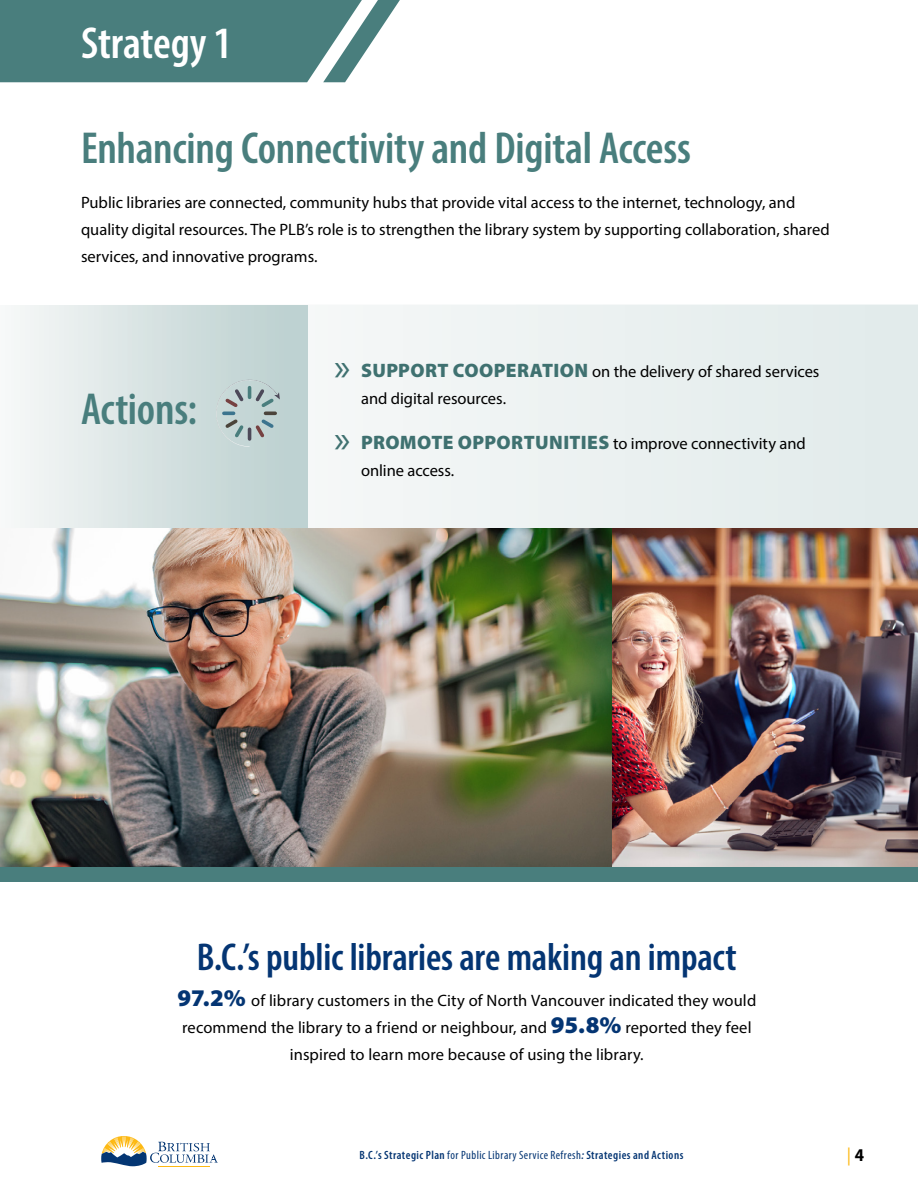
<style>
.page{position:relative;width:918px;height:1188px;background:#fff}
.page>*{position:absolute;margin:0;border:0;box-sizing:border-box;transform-origin:0 0}
.t1{font:600 condensed 45px "Myriad Pro";letter-spacing:-.005em;color:#497e7d}
.t2{font:600 condensed 45px "Myriad Pro";color:#fff}
.t3{font:600 condensed 39px "Myriad Pro";letter-spacing:-.005em;color:#043573}
.t4{font:39px/72px "Myriad Pro";color:#3f7170}
.t5{font:18px "Myriad Pro";color:#fdb813}
.t6{font:16.5px/27px "Myriad Pro";color:#000}
.t7{font:600 condensed 12px "Myriad Pro";letter-spacing:.04em;color:#043573}
.s1{font-weight:900;font-size:19.5px;color:#3f7170}
.s2{font-weight:900;font-size:24px;color:#043573}
.s3{font-weight:400}
.s4{font-style:italic}
.s5{font-weight:700;font-stretch:semi-condensed;color:#000}
</style>
<div class="page">
<hr style="left:158px;top:1166px;width:52px;height:1px;background:#fdb913">
<svg style="left:101px;top:1136px;width:117px;height:30px"></svg>
<svg style="left:307px;top:305px;width:611px;height:224px"></svg>
<svg style="left:0;top:0;width:400px;height:82px;background:#5b8a8a"></svg>
<div style="left:0;top:865px;width:918px;height:17px;background:#497e7d"></div>
<div style="left:0;top:305px;width:307px;height:224px;background:linear-gradient(to right,#f7f8f8,#b9cece)"></div>
<img style="left:0;top:529px;width:613px;height:337px">
<img style="left:613px;top:529px;width:305px;height:337px">
<svg style="left:278px;top:386px;width:2px;height:54px"></svg>
<img style="left:216px;top:380px;width:62px;height:67px">
<h2 class="t2" style="left:81px;top:15px;width:152px">Strategy 1</h2>
<h3 class="t1" style="left:81px;top:121px;width:611px">Enhancing Connectivity and Digital Access</h3>
<p class="t6" style="left:81px;top:189px;width:750px">Public libraries are connected, community hubs that provide vital access to the internet, technology, and quality digital resources. The PLB’s role is to strengthen the library system by supporting collaboration, shared services, and innovative programs.</p>
<h4 class="t1" style="left:81px;top:382px;width:118px">Actions:</h4>
<p class="t4" style="left:334px;top:331px;width:18px">» »</p>
<p class="t6" style="left:361px;top:358px;width:460px"><span class="s1">SUPPORT COOPERATION</span> on the delivery of shared services and digital resources.</p>
<p class="t6" style="left:361px;top:430px;width:446px"><span class="s1">PROMOTE OPPORTUNITIES</span> to improve connectivity and online access.</p>
<p class="t3" style="left:197px;top:933px;width:541px">B.C.’s public libraries are making an impact</p>
<p class="t6" style="left:177px;top:987px;width:580px;text-align:center"><span class="s2">97.2%</span> of library customers in the City of North Vancouver indicated they would recommend the library to a friend or neighbour, and <span class="s2">95.8%</span> reported they feel inspired to learn more because of using the library.</p>
<p class="t7" style="left:360px;top:1148px;width:325px">B.C.’s Strategic Plan <span class="s3">for Public Library Service Refresh</span><span class="s4">:</span> Strategies and Actions</p>
<p class="t5" style="left:847px;top:1144px;width:19px">| <span class="s5">4</span></p>
</div>
